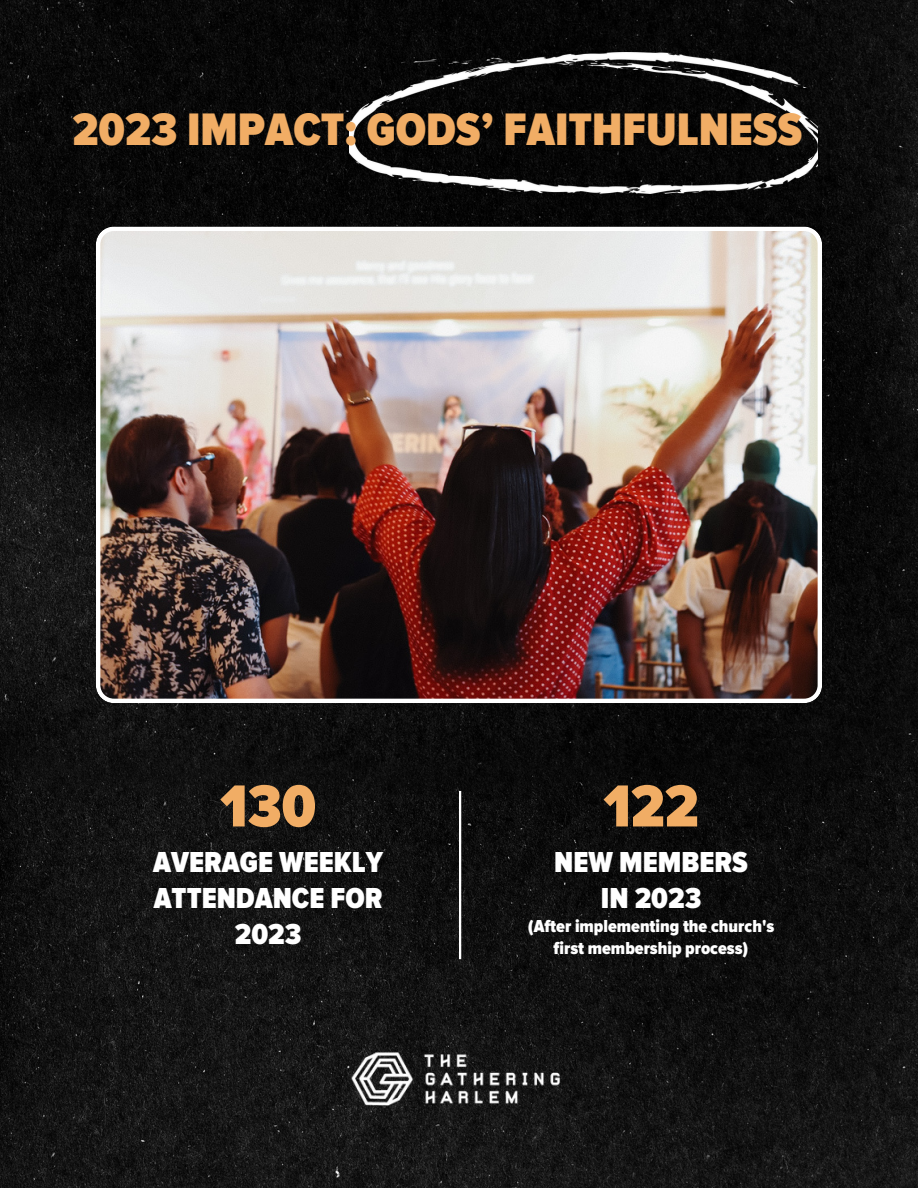
<style>
.page{position:relative;width:918px;height:1188px;background:#fff}
.page>*{position:absolute;margin:0;border:0;box-sizing:border-box;transform-origin:0 0}
.t1{font:900 61.5px "Proxima Nova Cond";color:#f1ad65}
.t2{font:900 47.25px "Proxima Nova Cond";color:#f1ad65}
.t3{font:900 30px/36px "Proxima Nova Cond";color:#fff;text-align:center}
.t4{font:900 18px/21.3px "Proxima Nova Cond";color:#fff;text-align:center}
</style>
<div class="page">
<img style="left:0;top:0;width:918px;height:1188px">
<img style="left:350px;top:53px;width:468px;height:140px">
<img style="left:350px;top:1040px;width:218px;height:82px">
<img style="left:96px;top:227px;width:726px;height:476px">
<hr style="left:459px;top:791px;width:2px;height:168px;background:#fff">
<p class="t2" style="left:72px;top:101px;width:731px">2023 IMPACT: GODS’ FAITHFULNESS</p>
<p class="t1" style="left:220px;top:770px;width:97px">130</p>
<p class="t1" style="left:603px;top:770px;width:97px">122</p>
<p class="t3" style="left:153px;top:844px;width:231px">AVERAGE WEEKLY<br>ATTENDANCE FOR<br>2023</p>
<h1 class="t3" style="left:554px;top:844px;width:195px">NEW MEMBERS</h1>
<h3 class="t3" style="left:601px;top:880px;width:102px">IN 2023</h3>
<h1 class="t4" style="left:528px;top:916px;width:248px">(After implementing the church's first membership process)</h1>
</div>
